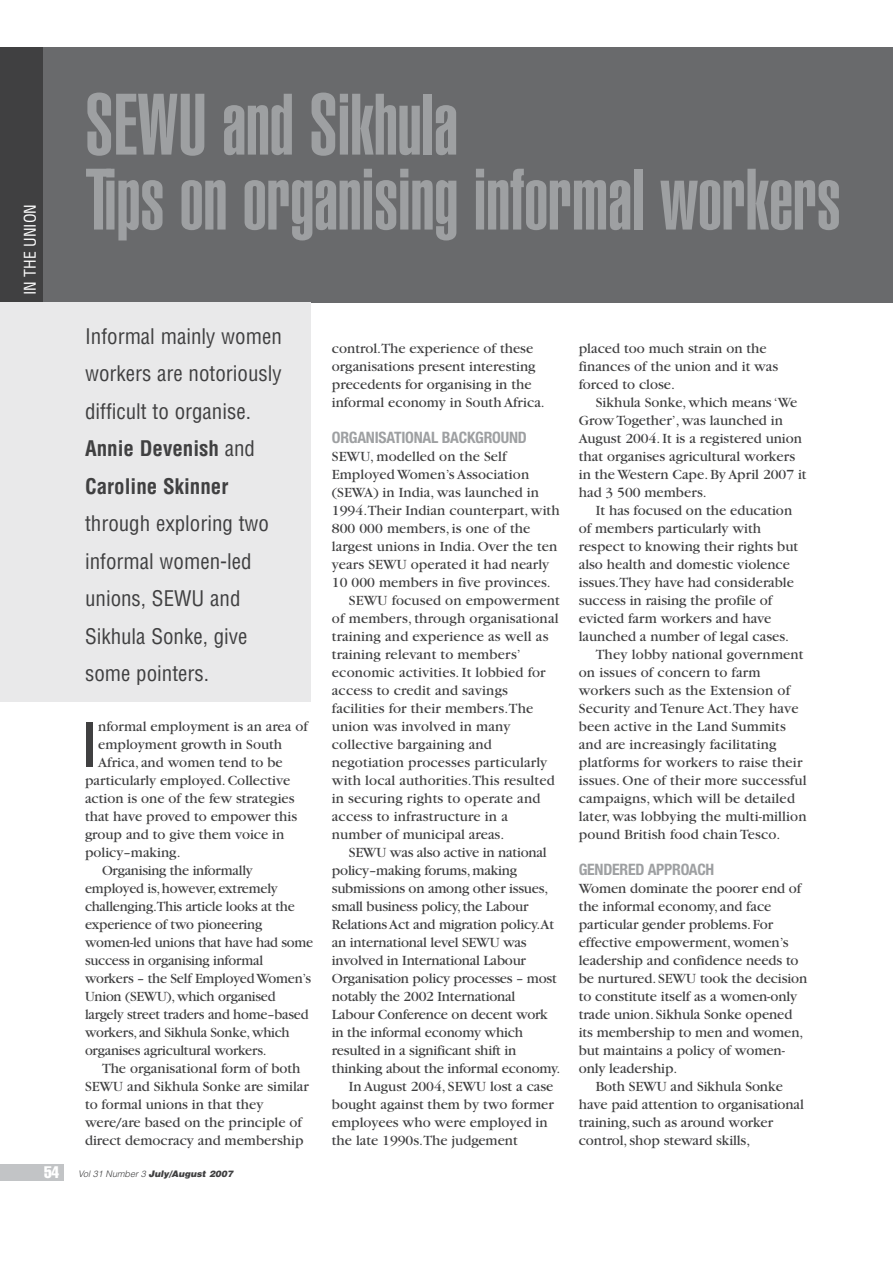
<style>
.page{position:relative;width:893px;height:1263px;background:#fff}
.page>*{position:absolute;margin:0;border:0;box-sizing:border-box;transform-origin:0 0}
.t1{font:900 extra-condensed 85.5px/75px "Helvetica";color:#9ea0a2}
.t2{font:61.95px "Lucida Sans";color:#404041}
.t3{font:condensed 21px/37.5px "Helvetica";color:#404041}
.t4{font:700 condensed 15.75px "Helvetica Neue";letter-spacing:-.015em;color:#9ea0a2}
.t5{font:condensed 15.75px "Helvetica";color:#fff}
.t6{font:14.7px/18px "Garamond";color:#404041}
.t7{font:italic 900 9px "Helvetica";color:#404041}
.s1{font-weight:700}
.s2{font-weight:400;font-style:normal;font-stretch:extra-condensed;font-size:16.5px;color:#fff}
.s3{font-weight:300}
</style>
<div class="page">
<div style="left:43px;top:47px;width:850px;height:255px;background:#696a6c"></div>
<div style="left:0;top:1165px;width:64px;height:16px;background:#c2c4c6"></div>
<div style="left:0;top:47px;width:43px;height:255px;background:#404041"></div>
<div style="left:0;top:302px;width:310px;height:400px;background:#e9e9ea"></div>
<p class="t5" style="left:24px;top:295px;width:92px;rotate:-90deg">IN THE UNION</p>
<h1 class="t1" style="left:85px;top:92px;width:757px">SEWU and Sikhula<br>Tips on organising informal workers</h1>
<h3 class="t3" style="left:85px;top:319px;width:198px">Informal mainly women workers are notoriously difficult to organise.<br><span class="s1">Annie Devenish</span> and<br><span class="s1">Caroline Skinner</span></h3>
<h3 class="t3" style="left:85px;top:507px;width:186px">through exploring two informal women-led unions, SEWU and<br>Sikhula Sonke, give some pointers.</h3>
<h2 class="t2" style="left:80px;top:707px;width:19px">I</h2>
<p class="t6" style="left:98px;top:718px;width:211px">nformal employment is an area of</p>
<p class="t6" style="left:98px;top:736px;width:185px">employment growth in South</p>
<p class="t6" style="left:98px;top:754px;width:186px">Africa, and women tend to be</p>
<p class="t6" style="left:85px;top:772px;width:207px">particularly employed. Collective</p>
<p class="t6" style="left:85px;top:790px;width:211px">action is one of the few strategies</p>
<p class="t6" style="left:85px;top:808px;width:214px">that have proved to empower this</p>
<p class="t6" style="left:85px;top:826px;width:201px">group and to give them voice in</p>
<p class="t6" style="left:85px;top:844px;width:97px">policy–making.</p>
<p class="t6" style="left:102px;top:862px;width:152px">Organising the informally</p>
<p class="t6" style="left:85px;top:880px;width:194px">employed is, however, extremely</p>
<p class="t6" style="left:85px;top:898px;width:211px">challenging.This article looks at the</p>
<p class="t6" style="left:85px;top:916px;width:179px">experience of two pioneering</p>
<p class="t6" style="left:85px;top:934px;width:230px">women-led unions that have had some</p>
<p class="t6" style="left:85px;top:952px;width:180px">success in organising informal</p>
<p class="t6" style="left:85px;top:970px;width:228px">workers – the Self Employed Women’s</p>
<p class="t6" style="left:85px;top:988px;width:192px">Union (SEWU), which organised</p>
<p class="t6" style="left:85px;top:1006px;width:225px">largely street traders and home–based</p>
<p class="t6" style="left:85px;top:1024px;width:206px">workers, and Sikhula Sonke, which</p>
<p class="t6" style="left:85px;top:1042px;width:183px">organises agricultural workers.</p>
<p class="t6" style="left:102px;top:1060px;width:200px">The organisational form of both</p>
<p class="t6" style="left:85px;top:1078px;width:225px">SEWU and Sikhula Sonke are similar</p>
<p class="t6" style="left:85px;top:1096px;width:180px">to formal unions in that they</p>
<p class="t6" style="left:85px;top:1114px;width:218px">were/are based on the principle of</p>
<p class="t6" style="left:85px;top:1132px;width:220px">direct democracy and membership</p>
<p class="t7" style="left:44px;top:1170px;width:192px"><span class="s2">5 4</span> <span class="s3">Vol 31 Number 3</span> July/August 2007</p>
<p class="t6" style="left:332px;top:341px;width:214px">control.The experience of these organisations present interesting precedents for organising in the informal economy in South Africa.</p>
<p class="t4" style="left:332px;top:432px;width:196px">ORGANISATIONAL BACKGROUND</p>
<p class="t6" style="left:332px;top:449px;width:176px">SEWU, modelled on the Self</p>
<p class="t6" style="left:332px;top:467px;width:199px">Employed Women’s Association</p>
<p class="t6" style="left:332px;top:485px;width:208px">(SEWA) in India, was launched in</p>
<p class="t6" style="left:332px;top:503px;width:229px">1994.Their Indian counterpart, with</p>
<p class="t6" style="left:332px;top:521px;width:200px">800 000 members, is one of the</p>
<p class="t6" style="left:332px;top:538px;width:227px">largest unions in India. Over the ten</p>
<p class="t6" style="left:332px;top:556px;width:219px">years SEWU operated it had nearly</p>
<p class="t6" style="left:332px;top:574px;width:220px">10 000 members in five provinces.</p>
<p class="t6" style="left:349px;top:592px;width:212px">SEWU focused on empowerment</p>
<p class="t6" style="left:332px;top:610px;width:228px">of members, through organisational</p>
<p class="t6" style="left:332px;top:628px;width:218px">training and experience as well as</p>
<p class="t6" style="left:332px;top:646px;width:190px">training relevant to members’</p>
<p class="t6" style="left:332px;top:664px;width:215px">economic activities. It lobbied for</p>
<p class="t6" style="left:332px;top:682px;width:178px">access to credit and savings</p>
<p class="t6" style="left:332px;top:700px;width:203px">facilities for their members.The</p>
<p class="t6" style="left:332px;top:718px;width:180px">union was involved in many</p>
<p class="t6" style="left:332px;top:736px;width:162px">collective bargaining and</p>
<p class="t6" style="left:332px;top:754px;width:217px">negotiation processes particularly</p>
<p class="t6" style="left:332px;top:772px;width:224px">with local authorities.This resulted</p>
<p class="t6" style="left:332px;top:790px;width:210px">in securing rights to operate and</p>
<p class="t6" style="left:332px;top:808px;width:178px">access to infrastructure in a</p>
<p class="t6" style="left:332px;top:826px;width:174px">number of municipal areas.</p>
<p class="t6" style="left:349px;top:844px;width:199px">SEWU was also active in national</p>
<p class="t6" style="left:332px;top:862px;width:187px">policy–making forums, making</p>
<p class="t6" style="left:332px;top:880px;width:218px">submissions on among other issues,</p>
<p class="t6" style="left:332px;top:898px;width:198px">small business policy, the Labour</p>
<p class="t6" style="left:332px;top:916px;width:224px">Relations Act and migration policy.At</p>
<p class="t6" style="left:332px;top:934px;width:196px">an international level SEWU was</p>
<p class="t6" style="left:332px;top:952px;width:196px">involved in International Labour</p>
<p class="t6" style="left:332px;top:970px;width:226px">Organisation policy processes – most</p>
<p class="t6" style="left:332px;top:988px;width:185px">notably the 2002 International</p>
<p class="t6" style="left:332px;top:1006px;width:217px">Labour Conference on decent work</p>
<p class="t6" style="left:332px;top:1024px;width:193px">in the informal economy which</p>
<p class="t6" style="left:332px;top:1042px;width:186px">resulted in a significant shift in</p>
<p class="t6" style="left:332px;top:1060px;width:230px">thinking about the informal economy.</p>
<p class="t6" style="left:349px;top:1078px;width:206px">In August 2004, SEWU lost a case</p>
<p class="t6" style="left:332px;top:1096px;width:223px">bought against them by two former</p>
<p class="t6" style="left:332px;top:1114px;width:217px">employees who were employed in</p>
<p class="t6" style="left:332px;top:1132px;width:187px">the late 1990s.The judgement</p>
<p class="t6" style="left:579px;top:341px;width:201px">placed too much strain on the finances of the union and it was forced to close.</p>
<p class="t6" style="left:579px;top:395px;width:229px;text-indent:17px">Sikhula Sonke, which means ‘We<br>Grow Together’, was launched in<br>August 2004. It is a registered union that organises agricultural workers in the Western Cape. By April 2007 it had 3 500 members.</p>
<p class="t6" style="left:596px;top:503px;width:198px">It has focused on the education</p>
<p class="t6" style="left:579px;top:521px;width:184px">of members particularly with</p>
<p class="t6" style="left:579px;top:539px;width:221px">respect to knowing their rights but</p>
<p class="t6" style="left:579px;top:556px;width:213px">also health and domestic violence</p>
<p class="t6" style="left:579px;top:574px;width:217px">issues.They have had considerable</p>
<p class="t6" style="left:579px;top:592px;width:195px">success in raising the profile of</p>
<p class="t6" style="left:579px;top:610px;width:194px">evicted farm workers and have</p>
<p class="t6" style="left:579px;top:628px;width:212px">launched a number of legal cases.</p>
<p class="t6" style="left:596px;top:646px;width:209px">They lobby national government</p>
<p class="t6" style="left:579px;top:664px;width:183px">on issues of concern to farm</p>
<p class="t6" style="left:579px;top:682px;width:213px">workers such as the Extension of</p>
<p class="t6" style="left:579px;top:700px;width:221px">Security and Tenure Act.They have</p>
<p class="t6" style="left:579px;top:718px;width:209px">been active in the Land Summits</p>
<p class="t6" style="left:579px;top:736px;width:199px">and are increasingly facilitating</p>
<p class="t6" style="left:579px;top:754px;width:225px">platforms for workers to raise their</p>
<p class="t6" style="left:579px;top:772px;width:229px">issues. One of their more successful</p>
<p class="t6" style="left:579px;top:790px;width:218px">campaigns, which will be detailed</p>
<p class="t6" style="left:579px;top:808px;width:229px">later, was lobbying the multi-million</p>
<p class="t6" style="left:579px;top:826px;width:203px">pound British food chain Tesco.</p>
<p class="t4" style="left:579px;top:863px;width:137px">GENDERED APPROACH</p>
<p class="t6" style="left:579px;top:880px;width:224px">Women dominate the poorer end of</p>
<p class="t6" style="left:579px;top:898px;width:194px">the informal economy, and face</p>
<p class="t6" style="left:579px;top:916px;width:196px">particular gender problems. For</p>
<p class="t6" style="left:579px;top:934px;width:211px">effective empowerment, women’s</p>
<p class="t6" style="left:579px;top:952px;width:221px">leadership and confidence needs to</p>
<p class="t6" style="left:579px;top:970px;width:230px">be nurtured. SEWU took the decision</p>
<p class="t6" style="left:579px;top:988px;width:220px">to constitute itself as a women-only</p>
<p class="t6" style="left:579px;top:1006px;width:215px">trade union. Sikhula Sonke opened</p>
<p class="t6" style="left:579px;top:1024px;width:226px">its membership to men and women,</p>
<p class="t6" style="left:579px;top:1042px;width:208px">but maintains a policy of women-</p>
<p class="t6" style="left:579px;top:1060px;width:100px">only leadership.</p>
<p class="t6" style="left:596px;top:1078px;width:189px">Both SEWU and Sikhula Sonke</p>
<p class="t6" style="left:579px;top:1096px;width:227px">have paid attention to organisational</p>
<p class="t6" style="left:579px;top:1114px;width:196px">training, such as around worker</p>
<p class="t6" style="left:579px;top:1132px;width:173px">control, shop steward skills,</p>
</div>
